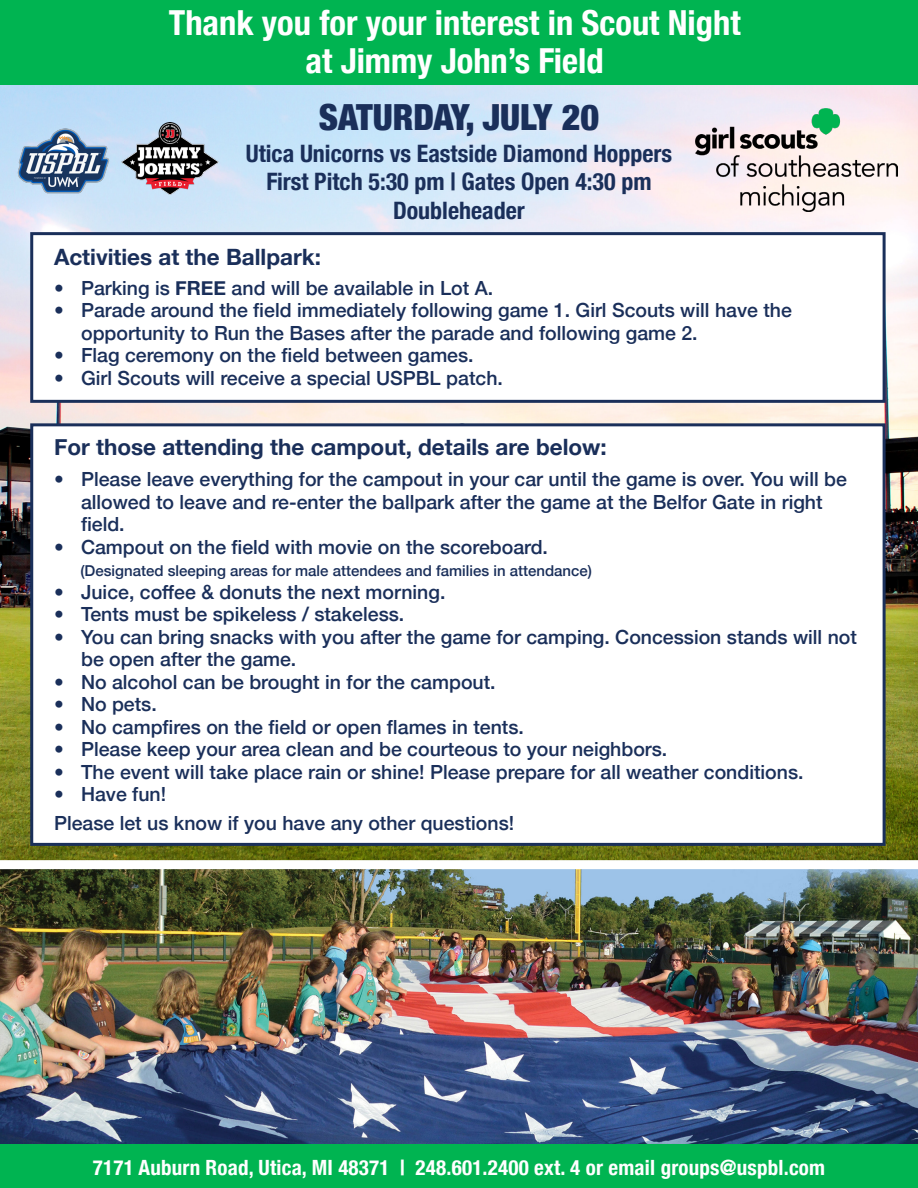
<style>
.page{position:relative;width:918px;height:1188px;background:#fff}
.page>*{position:absolute;margin:0;border:0;box-sizing:border-box;transform-origin:0 0}
.t1{font:900 condensed 36px "Helvetica Neue";color:#1a2f5a}
.t2{font:700 condensed 34.5px "Helvetica Neue";color:#fff}
.t3{font:700 condensed 24px "Helvetica Neue";color:#1a2f5a}
.t4{font:700 22.5px "Helvetica Neue";color:#1a2f5a}
.t5{font:700 condensed 21px "Helvetica Neue";letter-spacing:.01em;color:#fff}
.t6{font:500 19.5px/22.5px "Helvetica Neue";color:#1a2f5a}
.t7{font:500 15px "Helvetica Neue";color:#1a2f5a}
.s1{font-weight:700}
</style>
<div class="page">
<img style="left:0;top:84px;width:918px;height:1061px">
<div style="left:0;top:0;width:918px;height:84px;background:#00b451"></div>
<div style="left:0;top:1145px;width:918px;height:43px;background:#00b451"></div>
<div style="left:30px;top:423px;width:856px;height:423px;background:#fff;border:3px solid #1a2f5a"></div>
<div style="left:0;top:860px;width:918px;height:9px;background:#fff"></div>
<div style="left:30px;top:232px;width:856px;height:171px;background:#fff;border:3px solid #1a2f5a"></div>
<img style="left:10px;top:119px;width:104px;height:81px">
<img style="left:696px;top:108px;width:202px;height:104px">
<img style="left:122px;top:122px;width:96px;height:72px">
<p class="t2" style="left:169px;top:-6px;width:573px">Thank you for your interest in Scout Night</p>
<p class="t2" style="left:306px;top:32px;width:300px">at Jimmy John’s Field</p>
<p class="t1" style="left:319px;top:87px;width:282px">SATURDAY, JULY 20</p>
<p class="t3" style="left:246px;top:133px;width:428px">Utica Unicorns vs Eastside Diamond Hoppers</p>
<p class="t3" style="left:266px;top:162px;width:387px">First Pitch 5:30 pm | Gates Open 4:30 pm</p>
<p class="t3" style="left:393px;top:190px;width:133px">Doubleheader</p>
<p class="t4" style="left:54px;top:239px;width:269px">Activities at the Ballpark:</p>
<p class="t6" style="left:54px;top:275px;width:441px">• Parking is <span class="s1">FREE</span> and will be available in Lot A.</p>
<p class="t6" style="left:54px;top:297px;width:739px">• Parade around the field immediately following game 1. Girl Scouts will have the</p>
<p class="t6" style="left:81px;top:320px;width:618px">opportunity to Run the Bases after the parade and following game 2.</p>
<p class="t6" style="left:54px;top:342px;width:421px">• Flag ceremony on the field between games.</p>
<p class="t6" style="left:54px;top:365px;width:450px">• Girl Scouts will receive a special USPBL patch.</p>
<p class="t4" style="left:54px;top:430px;width:554px">For those attending the campout, details are below:</p>
<p class="t6" style="left:81px;top:467px;width:767px;text-indent:-27px">• Please leave everything for the campout in your car until the game is over. You will be allowed to leave and re-enter the ballpark after the game at the Belfor Gate in right field.</p>
<p class="t6" style="left:54px;top:534px;width:496px">• Campout on the field with movie on the scoreboard.</p>
<p class="t6" style="left:54px;top:579px;width:393px">• Juice, coffee &amp; donuts the next morning.</p>
<p class="t6" style="left:54px;top:602px;width:352px">• Tents must be spikeless / stakeless.</p>
<p class="t6" style="left:54px;top:624px;width:804px">• You can bring snacks with you after the game for camping. Concession stands will not</p>
<p class="t6" style="left:81px;top:647px;width:217px">be open after the game.</p>
<p class="t6" style="left:54px;top:669px;width:443px">• No alcohol can be brought in for the campout.</p>
<p class="t6" style="left:54px;top:692px;width:104px">• No pets.</p>
<p class="t6" style="left:54px;top:714px;width:471px">• No campfires on the field or open flames in tents.</p>
<p class="t6" style="left:54px;top:737px;width:615px">• Please keep your area clean and be courteous to your neighbors.</p>
<p class="t6" style="left:54px;top:759px;width:751px">• The event will take place rain or shine! Please prepare for all weather conditions.</p>
<p class="t6" style="left:54px;top:782px;width:114px">• Have fun!</p>
<p class="t6" style="left:54px;top:810px;width:462px">Please let us know if you have any other questions!</p>
<p class="t7" style="left:80px;top:558px;width:513px">(Designated sleeping areas for male attendees and families in attendance)</p>
<p class="t5" style="left:93px;top:1150px;width:734px">7171 Auburn Road, Utica, MI 48371 | 248.601.2400 ext. 4 or email groups@uspbl.com</p>
</div>
